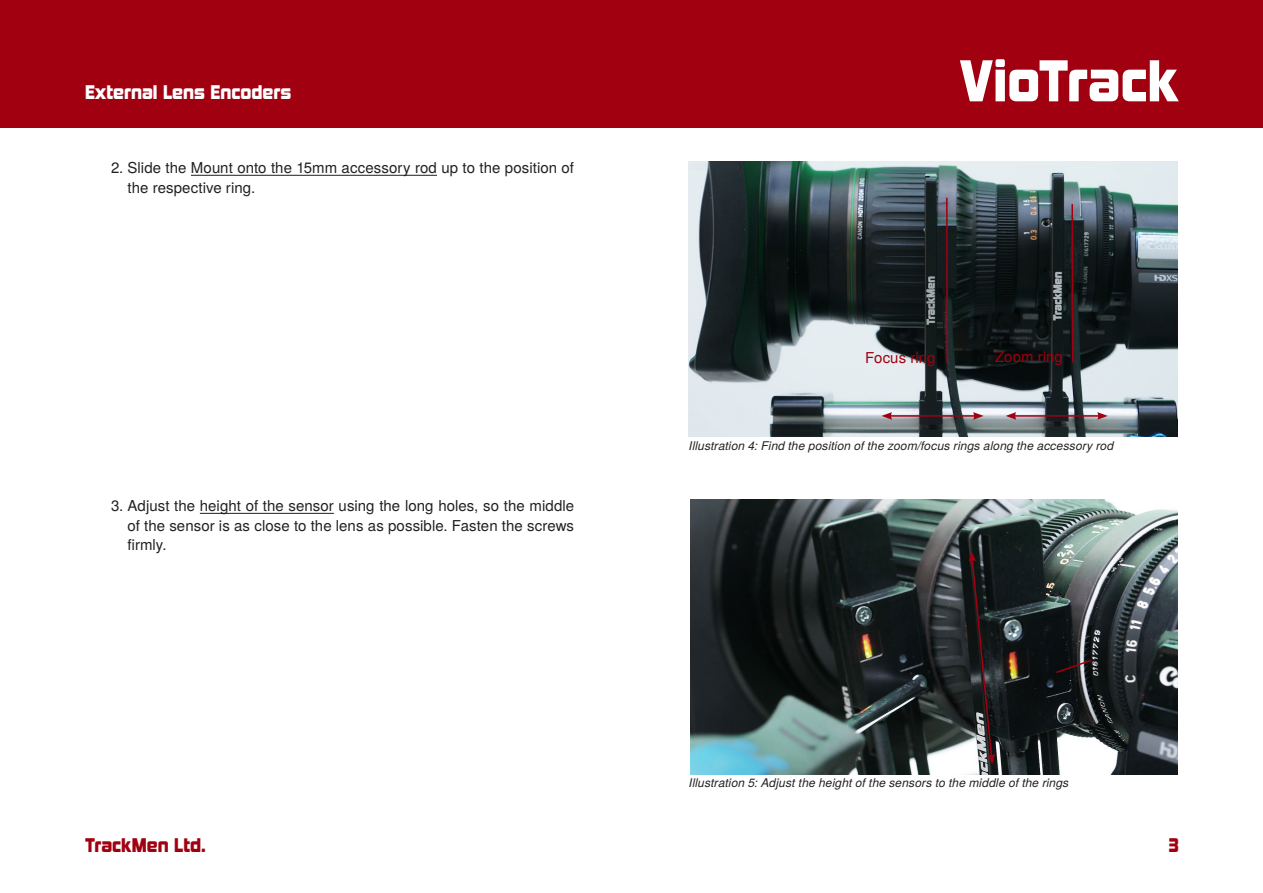
<style>
.page{position:relative;width:1263px;height:893px;background:#fff}
.page>*{position:absolute;margin:0;border:0;box-sizing:border-box;transform-origin:0 0}
.t1{font:54px "Kimberley Bl";color:#fff}
.t2{font:18px "Kimberley Bl";color:#fff}
.t3{font:18px "Kimberley Bl";color:#a10010}
.t4{font:15px/19.5px "Te X Gyre Heros";letter-spacing:.005em;color:#231f20}
.t5{font:15px "Te X Gyre Heros";letter-spacing:.01em;color:#a10010}
.t6{font:italic 12px "Te X Gyre Heros";letter-spacing:.01em;color:#231f20}
</style>
<div class="page">
<div style="left:0;top:0;width:1263px;height:128px;background:#a10010"></div>
<img style="left:690px;top:500px;width:488px;height:275px">
<img style="left:689px;top:162px;width:489px;height:275px">
<hr style="left:191px;top:175px;width:246px;height:1px;background:#231f20">
<hr style="left:890px;top:415px;width:85px;height:2px;background:#a10010">
<svg style="left:881px;top:412px;width:11px;height:8px"></svg>
<svg style="left:973px;top:412px;width:10px;height:8px"></svg>
<hr style="left:1014px;top:415px;width:85px;height:2px;background:#a10010">
<svg style="left:1006px;top:412px;width:10px;height:8px"></svg>
<svg style="left:1097px;top:412px;width:11px;height:8px"></svg>
<hr style="left:946px;top:198px;width:2px;height:164px;background:#a10010">
<hr style="left:1071px;top:204px;width:2px;height:158px;background:#a10010">
<hr style="left:200px;top:513px;width:134px;height:1px;background:#231f20">
<svg style="left:969px;top:551px;width:26px;height:214px"></svg>
<svg style="left:1054px;top:658px;width:39px;height:16px"></svg>
<p class="t2" style="left:85px;top:81px;width:208px">External Lens Encoders</p>
<p class="t4" style="left:128px;top:157px;width:448px;text-indent:-16px">2. Slide the Mount onto the 15mm accessory rod up to the position of the respective ring.</p>
<p class="t4" style="left:128px;top:495px;width:448px;text-align:justify;text-indent:-17px">3. Adjust the height of the sensor using the long holes, so the middle of the sensor is as close to the lens as possible. Fasten the screws firmly.</p>
<h1 class="t1" style="left:959px;top:47px;width:221px">VioTrack</h1>
<p class="t5" style="left:865px;top:345px;width:72px">Focus ring</p>
<p class="t5" style="left:995px;top:345px;width:69px">Zoom ring</p>
<p class="t6" style="left:689px;top:437px;width:426px">Illustration 4: Find the position of the zoom/focus rings along the accessory rod</p>
<p class="t6" style="left:689px;top:774px;width:382px">Illustration 5: Adjust the height of the sensors to the middle of the rings</p>
<p class="t3" style="left:85px;top:834px;width:122px">TrackMen Ltd.</p>
<p class="t3" style="left:1169px;top:834px;width:12px">3</p>
</div>
